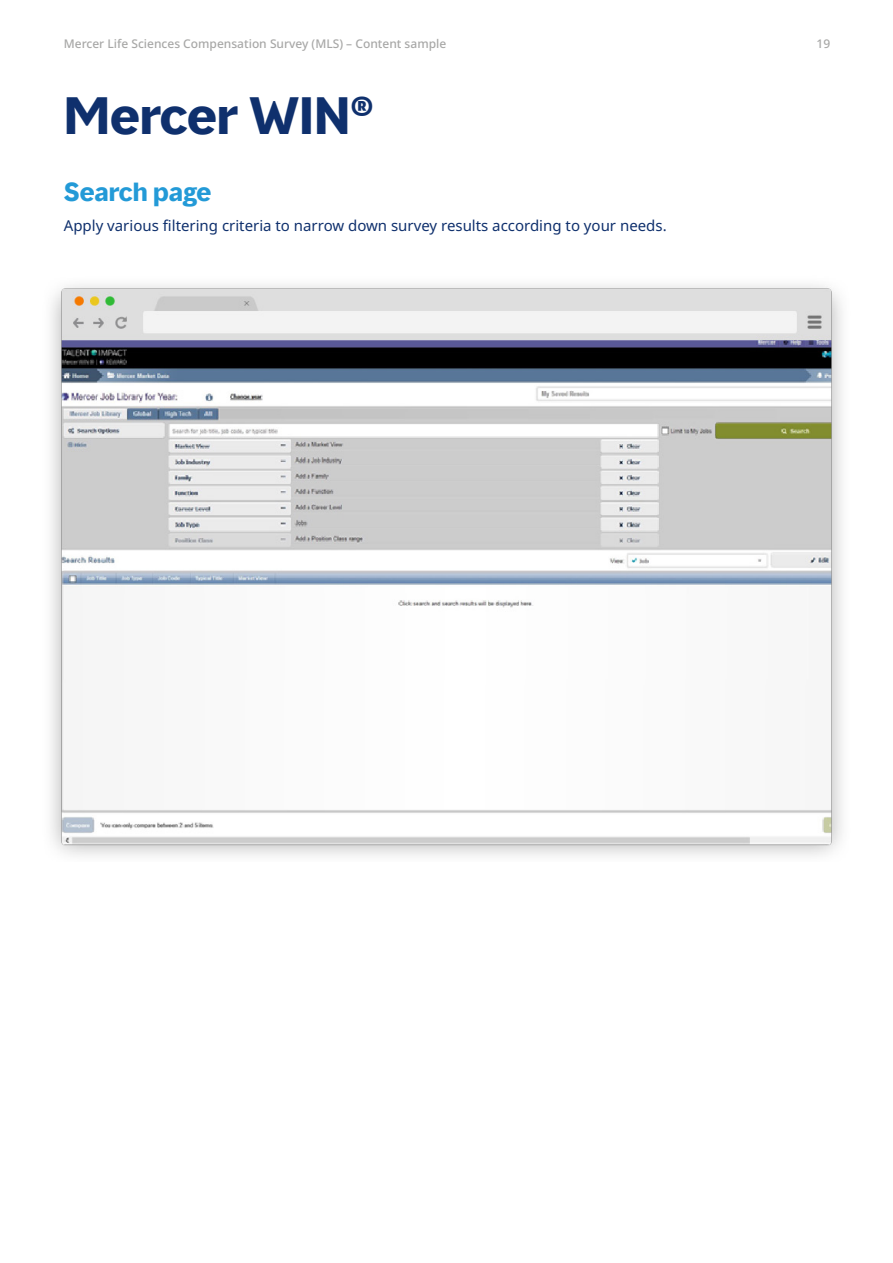
<style>
.page{position:relative;width:893px;height:1263px;background:#fff}
.page>*{position:absolute;margin:0;border:0;box-sizing:border-box;transform-origin:0 0}
.t1{font:700 48px "MMC Display";color:#0f306d}
.t2{font:700 24px "MMC Display";color:#239ad7}
.t3{font:15px "Noto Sans";color:#0f306d}
.t4{font:500 12px "Noto Sans";color:#a8a8a7}
</style>
<div class="page">
<img style="left:50px;top:285px;width:792px;height:571px">
<p class="t4" style="left:64px;top:35px;width:384px">Mercer Life Sciences Compensation Survey (MLS) – Content sample</p>
<p class="t4" style="left:816px;top:35px;width:15px">19</p>
<h1 class="t1" style="left:64px;top:85px;width:311px">Mercer WIN®</h1>
<h2 class="t2" style="left:64px;top:176px;width:149px">Search page</h2>
<p class="t3" style="left:64px;top:215px;width:604px">Apply various filtering criteria to narrow down survey results according to your needs.</p>
</div>
